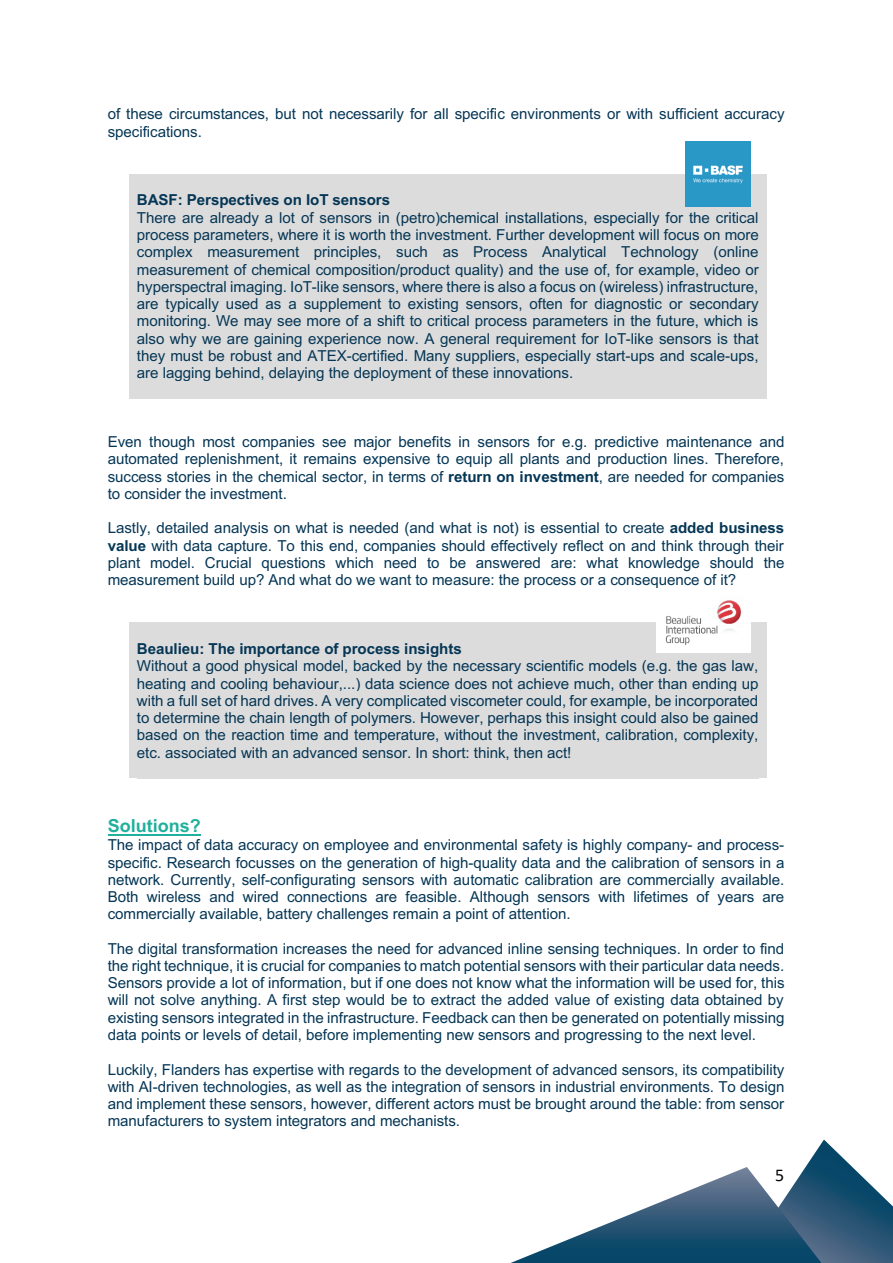
<style>
.page{position:relative;width:893px;height:1263px;background:#fff}
.page>*{position:absolute;margin:0;border:0;box-sizing:border-box;transform-origin:0 0}
.t1{font:700 18px "Arial";color:#20b09c}
.t2{font:18px "Calibri";color:#040503}
.t3{font:15.15px/17.2px "Arial";letter-spacing:-.005em;color:#053655;text-align:justify}
.t4{font:700 15.15px "Arial";letter-spacing:-.005em;color:#053655}
.s1{font-weight:700}
</style>
<div class="page">
<svg style="left:511px;top:1139px;width:382px;height:124px"></svg>
<div style="left:129px;top:174px;width:637px;height:225px;background:#dcdcdc"></div>
<div style="left:129px;top:623px;width:637px;height:155px;background:#dcdcdc"></div>
<hr style="left:108px;top:834px;width:93px;height:2px;background:#20b09c">
<img style="left:685px;top:141px;width:66px;height:66px">
<img style="left:656px;top:600px;width:95px;height:52px">
<p class="t3" style="left:108px;top:105px;width:678px">of these circumstances, but not necessarily for all specific environments or with sufficient accuracy specifications.</p>
<p class="t4" style="left:137px;top:189px;width:255px">BASF: Perspectives on IoT sensors</p>
<p class="t3" style="left:137px;top:209px;width:624px">There are already a lot of sensors in (petro)chemical installations, especially for the critical process parameters, where it is worth the investment. Further development will focus on more complex measurement principles, such as Process Analytical Technology (online measurement of chemical composition/product quality) and the use of, for example, video or hyperspectral imaging. IoT-like sensors, where there is also a focus on (wireless) infrastructure, are typically used as a supplement to existing sensors, often for diagnostic or secondary monitoring. We may see more of a shift to critical process parameters in the future, which is also why we are gaining experience now. A general requirement for IoT-like sensors is that they must be robust and ATEX-certified. Many suppliers, especially start-ups and scale-ups, are lagging behind, delaying the deployment of these innovations.</p>
<p class="t3" style="left:108px;top:433px;width:678px">Even though most companies see major benefits in sensors for e.g. predictive maintenance and automated replenishment, it remains expensive to equip all plants and production lines. Therefore, success stories in the chemical sector, in terms of <span class="s1">return on investment</span>, are needed for companies to consider the investment.</p>
<p class="t3" style="left:108px;top:519px;width:678px">Lastly, detailed analysis on what is needed (and what is not) is essential to create <span class="s1">added business value</span> with data capture. To this end, companies should effectively reflect on and think through their plant model. Crucial questions which need to be answered are: what knowledge should the measurement build up? And what do we want to measure: the process or a consequence of it?</p>
<p class="t4" style="left:137px;top:638px;width:326px">Beaulieu: The importance of process insights</p>
<p class="t3" style="left:137px;top:657px;width:623px">Without a good physical model, backed by the necessary scientific models (e.g. the gas law, heating and cooling behaviour,...) data science does not achieve much, other than ending up with a full set of hard drives. A very complicated viscometer could, for example, be incorporated to determine the chain length of polymers. However, perhaps this insight could also be gained based on the reaction time and temperature, without the investment, calibration, complexity, etc. associated with an advanced sensor. In short: think, then act!</p>
<p class="t1" style="left:108px;top:813px;width:95px">Solutions?</p>
<p class="t3" style="left:108px;top:836px;width:678px">The impact of data accuracy on employee and environmental safety is highly company- and process&shy;specific. Research focusses on the generation of high-quality data and the calibration of sensors in a network. Currently, self-configurating sensors with automatic calibration are commercially available.<br>Both wireless and wired connections are feasible. Although sensors with lifetimes of years are commercially available, battery challenges remain a point of attention.</p>
<p class="t3" style="left:108px;top:940px;width:678px">The digital transformation increases the need for advanced inline sensing techniques. In order to find the right technique, it is crucial for companies to match potential sensors with their particular data needs.<br>Sensors provide a lot of information, but if one does not know what the information will be used for, this will not solve anything. A first step would be to extract the added value of existing data obtained by existing sensors integrated in the infrastructure. Feedback can then be generated on potentially missing data points or levels of detail, before implementing new sensors and progressing to the next level.</p>
<p class="t3" style="left:108px;top:1060px;width:678px">Luckily, Flanders has expertise with regards to the development of advanced sensors, its compatibility with AI-driven technologies, as well as the integration of sensors in industrial environments. To design and implement these sensors, however, different actors must be brought around the table: from sensor manufacturers to system integrators and mechanists.</p>
<p class="t2" style="left:775px;top:1162px;width:11px">5</p>
</div>
